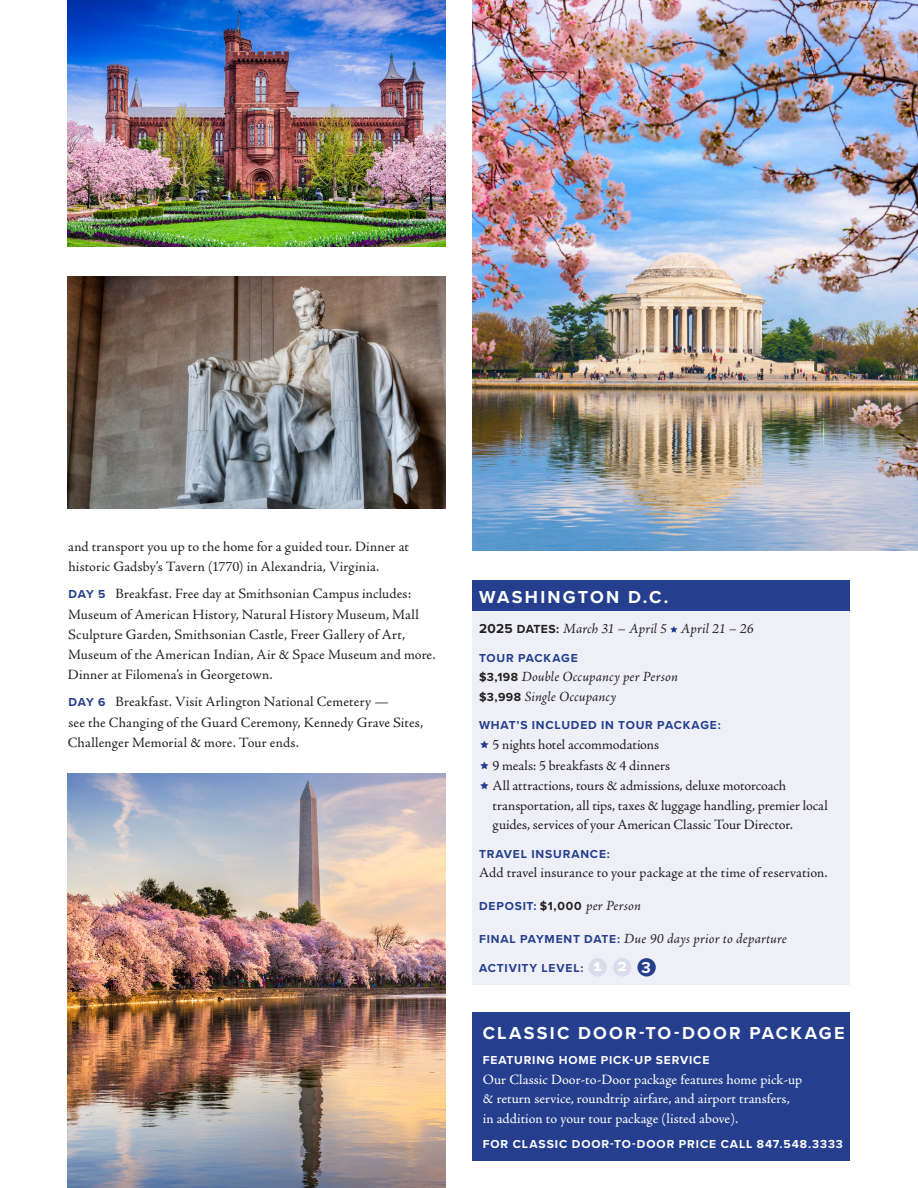
<style>
.page{position:relative;width:918px;height:1188px;background:#fff}
.page>*{position:absolute;margin:0;border:0;box-sizing:border-box;transform-origin:0 0}
.All-Inclusive_Header{font:700 18px "Proxima Nova";letter-spacing:.12em;color:#fff}
.Tour_Name{font:700 18px "Proxima Nova";letter-spacing:.125em;color:#fff}
.Activity_Levels{font:700 16.2px "Proxima Nova";color:#fff}
.NEW_Itinerary{font:14.25px/20.2px "Adobe Jenson Pro";letter-spacing:.005em;color:#231f20}
.White_Text{font:14.25px/19.5px "Adobe Jenson Pro";color:#fff}
.Tour_Deposit{font:italic 14.25px "Adobe Jenson Pro";letter-spacing:.01em;color:#231f20}
.Tour_Text{font:14.25px "Adobe Jenson Pro";letter-spacing:.01em;color:#231f20}
.Tour_Cost{font:italic 14.25px "Adobe Jenson Pro";letter-spacing:.01em;color:#231f20}
.Tour_Date_List{font:italic 14.25px "Adobe Jenson Pro";color:#231f20}
.White_Subhead{font:700 12px "Proxima Nova";letter-spacing:.07em;color:#fff}
.Tour_Subhead{font:700 12px "Proxima Nova";letter-spacing:.07em;color:#253f8e}
.s1{font-family:"Proxima Nova";font-weight:700;font-size:12px;color:#253f8e}
.s2{font-family:"Proxima Nova";font-weight:700;font-style:normal;font-size:13.5px}
.s3{font-family:"Proxima Nova";font-weight:700;font-style:normal;font-size:12.15px}
.s4{font-family:"Proxima Nova";font-weight:700;font-style:normal;font-size:12px;color:#253f8e}
</style>
<div class="page">
<div style="left:472px;top:1012px;width:378px;height:149px;background:#253f8e"></div>
<div style="left:472px;top:580px;width:378px;height:406px;background:#eff0f7"></div>
<div style="left:472px;top:580px;width:378px;height:31px;background:#253f8e"></div>
<svg style="left:670px;top:626px;width:7px;height:7px"></svg>
<div style="left:588px;top:958px;width:19px;height:18px;background:#dbdbeb;border-radius:50%"></div>
<div style="left:613px;top:958px;width:19px;height:18px;background:#dbdbeb;border-radius:50%"></div>
<div style="left:637px;top:958px;width:19px;height:18px;background:#253f8e;border-radius:50%"></div>
<img style="left:68px;top:773px;width:378px;height:415px">
<img style="left:68px;top:0;width:378px;height:246px">
<img style="left:472px;top:0;width:446px;height:550px">
<img style="left:68px;top:277px;width:378px;height:232px">
<p class="NEW_Itinerary" style="left:68px;top:537px;width:342px">and transport you up to the home for a guided tour. Dinner at historic Gadsby’s Tavern (1770) in Alexandria, Virginia.</p>
<p class="NEW_Itinerary" style="left:68px;top:584px;width:369px"><span class="s1">DAY 5</span> Breakfast. Free day at Smithsonian Campus includes:<br>Museum of American History, Natural History Museum, Mall Sculpture Garden, Smithsonian Castle, Freer Gallery of Art, Museum of the American Indian, Air &amp; Space Museum and more.<br>Dinner at Filomena’s in Georgetown.</p>
<p class="NEW_Itinerary" style="left:68px;top:692px;width:357px"><span class="s1">DAY 6</span> Breakfast. Visit Arlington National Cemetery —<br>see the Changing of the Guard Ceremony, Kennedy Grave Sites,<br>Challenger Memorial &amp; more. Tour ends.</p>
<p class="Tour_Name" style="left:479px;top:584px;width:191px">WASHINGTON D.C.</p>
<p class="Tour_Date_List" style="left:479px;top:621px;width:276px"><span class="s2">2025</span> <span class="s3">DATES:</span> March 31 – April 5 April 21 – 26</p>
<p class="Tour_Subhead" style="left:479px;top:649px;width:100px">TOUR PACKAGE</p>
<p class="Tour_Cost" style="left:479px;top:669px;width:200px"><span class="s3">$3,198</span> Double Occupancy per Person</p>
<p class="Tour_Cost" style="left:479px;top:688px;width:139px"><span class="s3">$3,998</span> Single Occupancy</p>
<p class="Tour_Subhead" style="left:479px;top:717px;width:243px">WHAT’S INCLUDED IN TOUR PACKAGE:</p>
<p class="NEW_Itinerary" style="left:493px;top:735px;width:168px">5 nights hotel accommodations</p>
<p class="NEW_Itinerary" style="left:493px;top:755px;width:179px">9 meals: 5 breakfasts &amp; 4 dinners</p>
<p class="NEW_Itinerary" style="left:493px;top:776px;width:337px;line-height:19.5px">All attractions, tours &amp; admissions, deluxe motorcoach transportation, all tips, taxes &amp; luggage handling, premier local guides, services of your American Classic Tour Director.</p>
<p class="Tour_Subhead" style="left:479px;top:845px;width:132px">TRAVEL INSURANCE:</p>
<p class="Tour_Text" style="left:479px;top:865px;width:350px">Add travel insurance to your package at the time of reservation.</p>
<p class="Tour_Deposit" style="left:479px;top:898px;width:163px"><span class="s4">DEPOSIT:</span> <span class="s3">$1,000</span> per Person</p>
<p class="Tour_Deposit" style="left:479px;top:931px;width:309px"><span class="s4">FINAL PAYMENT DATE:</span> Due 90 days prior to departure</p>
<p class="Tour_Subhead" style="left:479px;top:959px;width:106px">ACTIVITY LEVEL:</p>
<p class="Activity_Levels" style="left:594px;top:954px;width:59px">123</p>
<p class="All-Inclusive_Header" style="left:483px;top:1019px;width:363px">CLASSIC DOOR-TO-DOOR PACKAGE</p>
<p class="White_Subhead" style="left:483px;top:1051px;width:228px">FEATURING HOME PICK-UP SERVICE</p>
<p class="White_Text" style="left:483px;top:1070px;width:321px">Our Classic Door-to-Door package features home pick-up &amp; return service, roundtrip airfare, and airport transfers, in addition to your tour package (listed above).</p>
<p class="White_Subhead" style="left:483px;top:1135px;width:362px">FOR CLASSIC DOOR-TO-DOOR PRICE CALL 847.548.3333</p>
</div>
